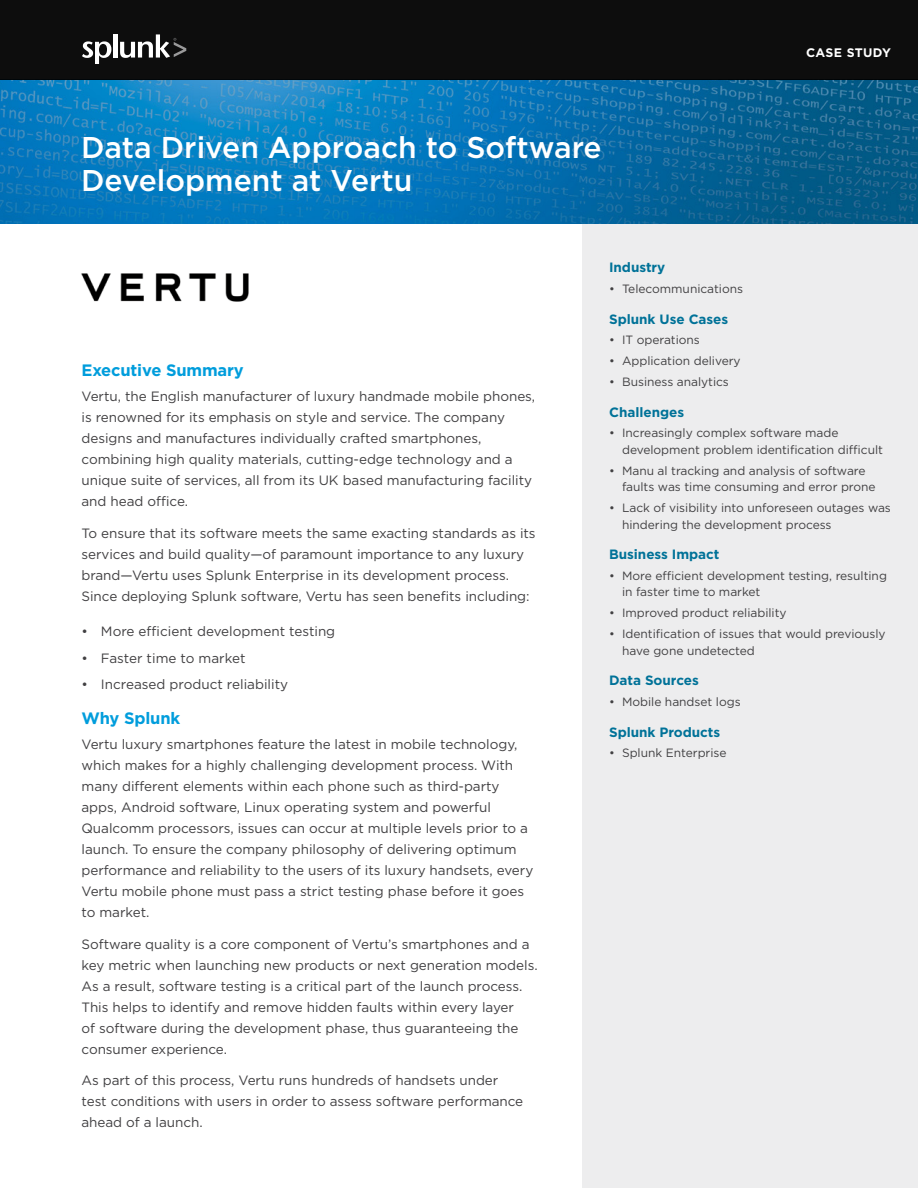
<style>
.page{position:relative;width:918px;height:1188px;background:#fff}
.page>*{position:absolute;margin:0;border:0;box-sizing:border-box;transform-origin:0 0}
.Header_White__Title{font:500 30px/33px "Gotham";color:#fff}
.Blue_Subheads{font:700 16.5px "Gotham";letter-spacing:-.01em;color:#009ddc}
.Body_Text{font:13.5px/21px "Gotham";letter-spacing:-.005em;color:#414042}
.Sidebar_Subheads{font:700 13.5px "Gotham";letter-spacing:-.005em;color:#007298}
.t1{font:700 12.3px "Gotham";letter-spacing:.03em;color:#fff}
.t2{font:12px/16.5px "Gotham";letter-spacing:-.005em;color:#414042}
</style>
<div class="page">
<div style="left:582px;top:224px;width:336px;height:964px;background:#ededee"></div>
<img style="left:0;top:80px;width:918px;height:144px">
<div style="left:0;top:0;width:918px;height:80px;background:#0d0d0d"></div>
<svg style="left:82px;top:41px;width:29px;height:23px"></svg>
<hr style="left:113px;top:34px;width:4px;height:24px;background:#fff">
<svg style="left:120px;top:34px;width:66px;height:24px"></svg>
<img style="left:81px;top:273px;width:168px;height:29px">
<p class="t1" style="left:806px;top:44px;width:86px">CASE STUDY</p>
<p class="Header_White__Title" style="left:81px;top:131px;width:522px">Data Driven Approach to Software<br>Development at Vertu</p>
<p class="Blue_Subheads" style="left:82px;top:359px;width:164px">Executive Summary</p>
<p class="Body_Text" style="left:82px;top:386px;width:455px">Vertu, the English manufacturer of luxury handmade mobile phones, is renowned for its emphasis on style and service. The company designs and manufactures individually crafted smartphones, combining high quality materials, cutting-edge technology and a unique suite of services, all from its UK based manufacturing facility and head office.</p>
<p class="Body_Text" style="left:82px;top:522px;width:456px">To ensure that its software meets the same exacting standards as its services and build quality—of paramount importance to any luxury brand—Vertu uses Splunk Enterprise in its development process.<br>Since deploying Splunk software, Vertu has seen benefits including:</p>
<p class="Body_Text" style="left:82px;top:621px;width:255px">• More efficient development testing</p>
<p class="Body_Text" style="left:82px;top:647px;width:165px">• Faster time to market</p>
<p class="Body_Text" style="left:82px;top:673px;width:208px">• Increased product reliability</p>
<p class="Blue_Subheads" style="left:82px;top:707px;width:100px">Why Splunk</p>
<p class="Body_Text" style="left:82px;top:733px;width:453px">Vertu luxury smartphones feature the latest in mobile technology, which makes for a highly challenging development process. With many different elements within each phone such as third-party apps, Android software, Linux operating system and powerful Qualcomm processors, issues can occur at multiple levels prior to a launch. To ensure the company philosophy of delivering optimum performance and reliability to the users of its luxury handsets, every Vertu mobile phone must pass a strict testing phase before it goes to market.</p>
<p class="Body_Text" style="left:82px;top:933px;width:458px">Software quality is a core component of Vertu’s smartphones and a key metric when launching new products or next generation models.<br>As a result, software testing is a critical part of the launch process.<br>This helps to identify and remove hidden faults within every layer<br>of software during the development phase, thus guaranteeing the consumer experience.</p>
<p class="Body_Text" style="left:82px;top:1070px;width:443px">As part of this process, Vertu runs hundreds of handsets under test conditions with users in order to assess software performance ahead of a launch.</p>
<p class="Sidebar_Subheads" style="left:609px;top:258px;width:58px">Industry</p>
<p class="t2" style="left:609px;top:280px;width:136px">• Telecommunications</p>
<p class="Sidebar_Subheads" style="left:609px;top:310px;width:121px">Splunk Use Cases</p>
<p class="t2" style="left:609px;top:332px;width:92px">• IT operations</p>
<p class="t2" style="left:609px;top:352px;width:133px">• Application delivery</p>
<p class="t2" style="left:609px;top:373px;width:121px">• Business analytics</p>
<p class="Sidebar_Subheads" style="left:609px;top:403px;width:77px">Challenges</p>
<p class="t2" style="left:622px;top:425px;width:262px;text-indent:-13px">• Increasingly complex software made development problem identification difficult</p>
<p class="t2" style="left:622px;top:462px;width:255px;text-indent:-13px">• Manu al tracking and analysis of software faults was time consuming and error prone</p>
<p class="t2" style="left:622px;top:499px;width:270px;text-indent:-13px">• Lack of visibility into unforeseen outages was hindering the development process</p>
<p class="Sidebar_Subheads" style="left:609px;top:545px;width:112px">Business Impact</p>
<p class="t2" style="left:622px;top:567px;width:266px;text-indent:-13px">• More efficient development testing, resulting in faster time to market</p>
<p class="t2" style="left:609px;top:604px;width:179px">• Improved product reliability</p>
<p class="t2" style="left:622px;top:625px;width:265px;text-indent:-13px">• Identification of issues that would previously have gone undetected</p>
<p class="Sidebar_Subheads" style="left:609px;top:671px;width:91px">Data Sources</p>
<p class="t2" style="left:609px;top:693px;width:133px">• Mobile handset logs</p>
<p class="Sidebar_Subheads" style="left:609px;top:723px;width:113px">Splunk Products</p>
<p class="t2" style="left:609px;top:745px;width:119px">• Splunk Enterprise</p>
</div>
